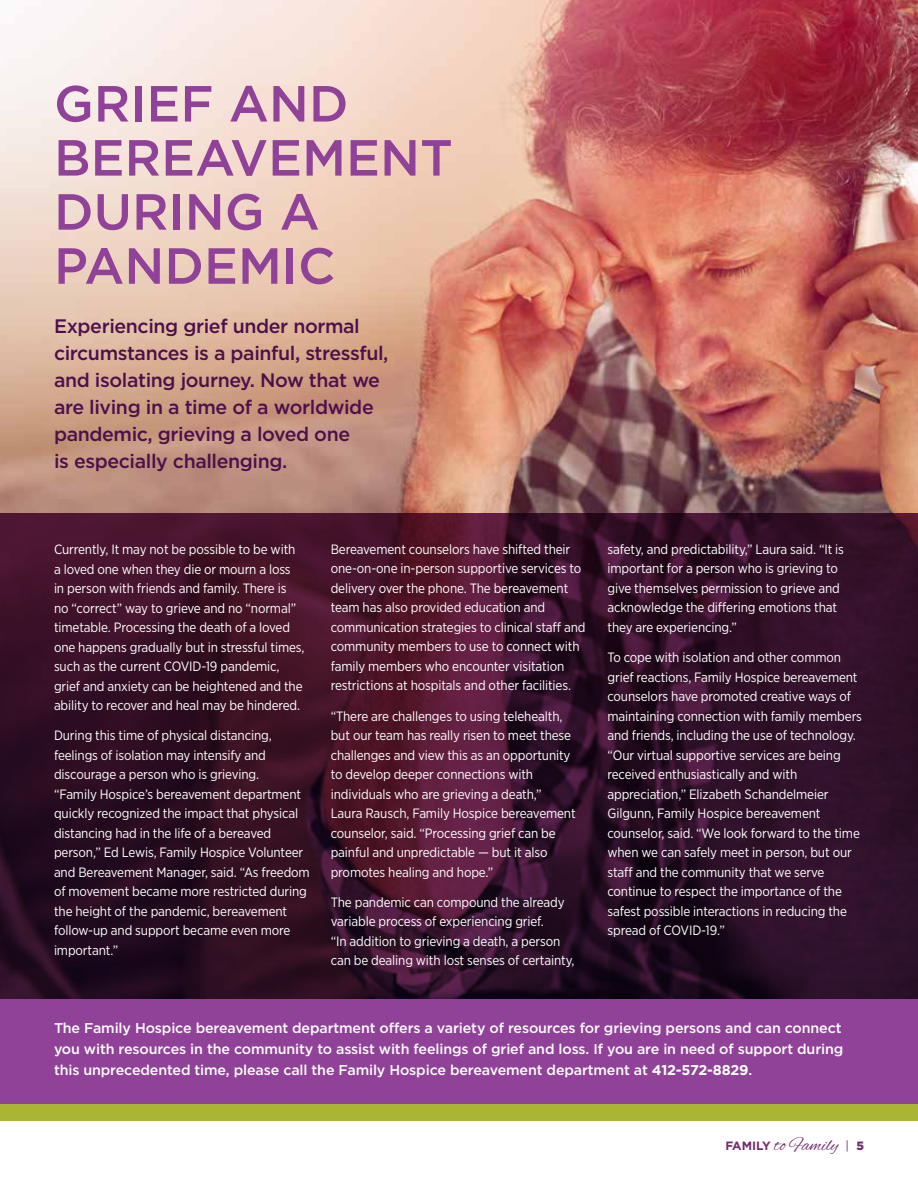
<style>
.page{position:relative;width:918px;height:1188px;background:#fff}
.page>*{position:absolute;margin:0;border:0;box-sizing:border-box;transform-origin:0 0}
.t1{font:500 50.7px/54px "Gotham";color:#904198}
.t2{font:500 19.5px/27px "Gotham";letter-spacing:-.02em;color:#4d104a}
.t3{font:19.5px "Alex Brush";color:#712c6b}
.t4{font:500 14.25px/21px "Gotham";letter-spacing:-.01em;color:#fff}
.t5{font:13.5px/19.5px "Gotham Narrow";letter-spacing:-.01em;color:#fff}
.s1{font-weight:700}
.s2{font-family:"Gotham";font-weight:700;font-size:12px}
.s3{font-family:"Gotham";font-size:12px}
.s4{font-family:"Gotham";font-weight:900;font-size:12px}
</style>
<div class="page">
<img style="left:25px;top:0;width:893px;height:513px">
<div style="left:0;top:1104px;width:918px;height:16px;background:#a9b533"></div>
<div style="left:0;top:999px;width:918px;height:105px;background:#904198"></div>
<svg style="left:0;top:513px;width:918px;height:486px;background:#361027"></svg>
<h1 class="t1" style="left:54px;top:76px;width:400px">GRIEF AND<br>BEREAVEMENT<br>DURING A<br>PANDEMIC</h1>
<h2 class="t2" style="left:54px;top:312px;width:336px">Experiencing grief under normal circumstances is a painful, stressful, and isolating journey. Now that we are living in a time of a worldwide pandemic, grieving a loved one<br>is especially challenging.</h2>
<p class="t5" style="left:54px;top:539px;width:252px">Currently, It may not be possible to be with a loved one when they die or mourn a loss<br>in person with friends and family. There is<br>no “correct” way to grieve and no “normal” timetable. Processing the death of a loved one happens gradually but in stressful times, such as the current COVID-19 pandemic, grief and anxiety can be heightened and the ability to recover and heal may be hindered.</p>
<p class="t5" style="left:54px;top:726px;width:257px">During this time of physical distancing, feelings of isolation may intensify and discourage a person who is grieving.<br>“Family Hospice’s bereavement department quickly recognized the impact that physical distancing had in the life of a bereaved person,” Ed Lewis, Family Hospice Volunteer and Bereavement Manager, said. “As freedom of movement became more restricted during the height of the pandemic, bereavement follow-up and support became even more important.”</p>
<p class="t5" style="left:331px;top:539px;width:256px">Bereavement counselors have shifted their one-on-one in-person supportive services to delivery over the phone. The bereavement team has also provided education and communication strategies to clinical staff and community members to use to connect with family members who encounter visitation restrictions at hospitals and other facilities.</p>
<p class="t5" style="left:331px;top:706px;width:247px">“There are challenges to using telehealth, but our team has really risen to meet these challenges and view this as an opportunity to develop deeper connections with individuals who are grieving a death,” Laura Rausch, Family Hospice bereavement counselor, said. “Processing grief can be painful and unpredictable — but it also promotes healing and hope.”</p>
<p class="t5" style="left:331px;top:892px;width:245px">The pandemic can compound the already variable process of experiencing grief.<br>“In addition to grieving a death, a person can be dealing with lost senses of certainty,</p>
<p class="t5" style="left:608px;top:539px;width:238px">safety, and predictability,” Laura said. “It is important for a person who is grieving to give themselves permission to grieve and acknowledge the differing emotions that they are experiencing.”</p>
<p class="t5" style="left:608px;top:647px;width:256px">To cope with isolation and other common grief reactions, Family Hospice bereavement counselors have promoted creative ways of maintaining connection with family members and friends, including the use of technology. “Our virtual supportive services are being received enthusiastically and with appreciation,” Elizabeth Schandelmeier Gilgunn, Family Hospice bereavement counselor, said. “We look forward to the time when we can safely meet in person, but our staff and the community that we serve continue to respect the importance of the safest possible interactions in reducing the spread of COVID-19.”</p>
<p class="t4" style="left:54px;top:1017px;width:791px">The Family Hospice bereavement department offers a variety of resources for grieving persons and can connect you with resources in the community to assist with feelings of grief and loss. If you are in need of support during this unprecedented time, please call the Family Hospice bereavement department at <span class="s1">412-572-8829</span>.</p>
<h2 class="t3" style="left:725px;top:1134px;width:140px"><span class="s2">FAMILY</span> to Family <span class="s3">|</span> <span class="s4">5</span></h2>
</div>
